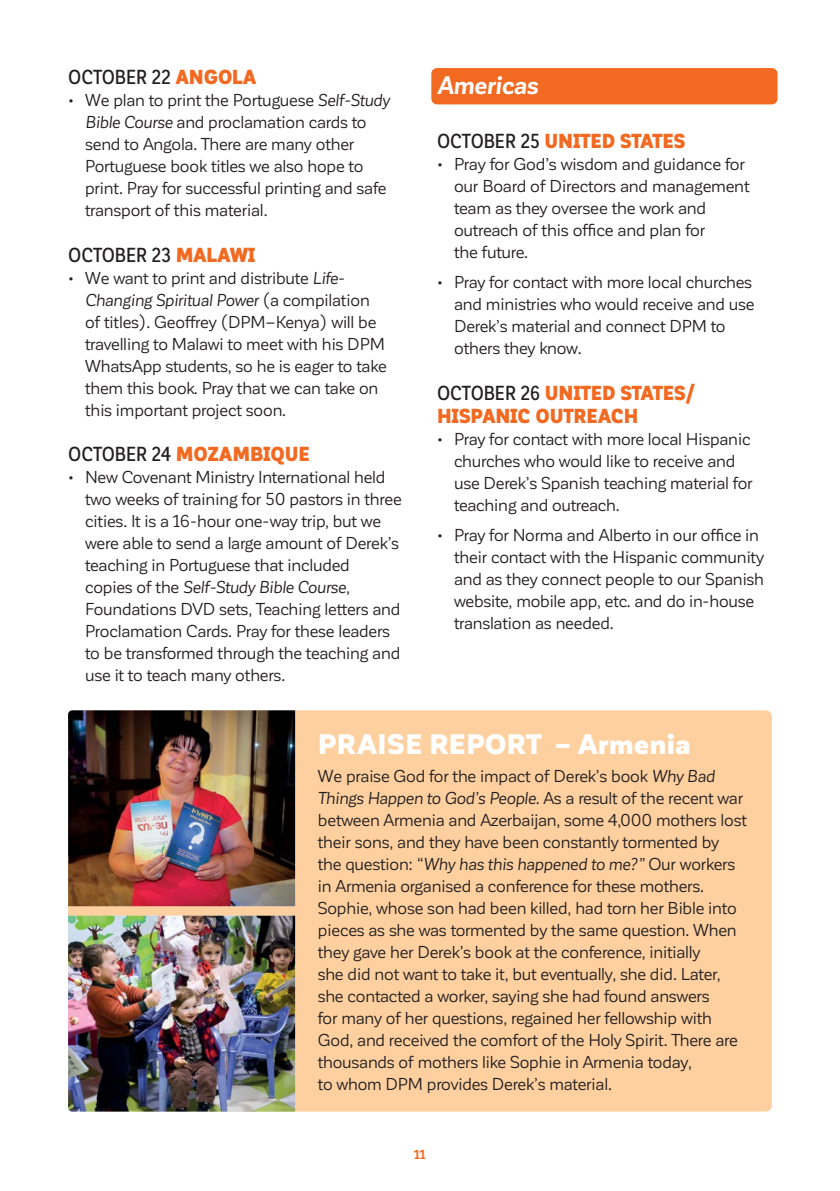
<style>
.page{position:relative;width:840px;height:1191px;background:#fff}
.page>*{position:absolute;margin:0;border:0;box-sizing:border-box;transform-origin:0 0}
.t1{font:900 27.8px "Corporative Sans";color:#fff}
.t2{font:italic 700 25px "Corporative Sans";letter-spacing:-.01em;color:#fff}
.t3{font:900 20px/23px "Corporative Sans Alt Cnd";letter-spacing:-.01em;color:#f26921}
.t4{font:500 20px "Corporative Sans Alt Cnd";letter-spacing:-.005em;color:#231f20}
.t5{font:17px/22px "Corporative Sans";letter-spacing:-.01em;color:#231f20}
.t6{font:700 12.8px "Corporative Sans";color:#f26921}
.s1{font-weight:900;color:#f26921}
.s2{font-style:italic}
.s3{font-weight:500;color:#231f20}
</style>
<div class="page">
<div style="left:431px;top:68px;width:346px;height:36px;background:#f26921;border-radius:6px"></div>
<div style="left:68px;top:710px;width:703px;height:401px;background:#fed0a0;border-radius:6px"></div>
<img style="left:68px;top:710px;width:227px;height:196px">
<img style="left:68px;top:915px;width:227px;height:196px">
<p class="t4" style="left:68px;top:67px;width:190px">OCTOBER 22 <span class="s1">ANGOLA</span></p>
<p class="t5" style="left:85px;top:89px;width:306px;text-indent:-17px">• We plan to print the Portuguese <span class="s2">Self-Study Bible Course</span> and proclamation cards to send to Angola. There are many other Portuguese book titles we also hope to print. Pray for successful printing and safe transport of this material.</p>
<p class="t4" style="left:68px;top:244px;width:189px">OCTOBER 23 <span class="s1">MALAWI</span></p>
<p class="t5" style="left:85px;top:267px;width:303px;text-indent:-17px">• We want to print and distribute <span class="s2">Life-Changing Spiritual Power</span> (a compilation of titles). Geoffrey (DPM–Kenya) will be travelling to Malawi to meet with his DPM WhatsApp students, so he is eager to take them this book. Pray that we can take on this important project soon.</p>
<p class="t3" style="left:68px;top:443px;width:243px"><span class="s3">OCTOBER 24</span> MOZAMBIQUE</p>
<p class="t5" style="left:85px;top:466px;width:318px;text-indent:-17px">• New Covenant Ministry International held two weeks of training for 50 pastors in three cities. It is a 16-hour one-way trip, but we were able to send a large amount of Derek’s teaching in Portuguese that included<br>copies of the <span class="s2">Self-Study Bible Course</span>, Foundations DVD sets, Teaching letters and Proclamation Cards. Pray for these leaders to be transformed through the teaching and use it to teach many others.</p>
<h2 class="t2" style="left:437px;top:72px;width:102px">Americas</h2>
<p class="t3" style="left:437px;top:129px;width:250px"><span class="s3">OCTOBER 25</span> UNITED STATES</p>
<p class="t5" style="left:454px;top:153px;width:297px;text-indent:-17px">• Pray for God’s wisdom and guidance for our Board of Directors and management team as they oversee the work and outreach of this office and plan for<br>the future.</p>
<p class="t5" style="left:454px;top:271px;width:302px;text-indent:-17px">• Pray for contact with more local churches and ministries who would receive and use Derek’s material and connect DPM to others they know.</p>
<p class="t3" style="left:437px;top:381px;width:259px"><span class="s3">OCTOBER 26</span> UNITED STATES/<br>HISPANIC OUTREACH</p>
<p class="t5" style="left:454px;top:428px;width:300px;text-indent:-17px">• Pray for contact with more local Hispanic churches who would like to receive and use Derek’s Spanish teaching material for teaching and outreach.</p>
<p class="t5" style="left:454px;top:524px;width:311px;text-indent:-17px">• Pray for Norma and Alberto in our office in their contact with the Hispanic community and as they connect people to our Spanish website, mobile app, etc. and do in-house translation as needed.</p>
<h1 class="t1" style="left:318px;top:729px;width:374px">PRAISE REPORT – Armenia</h1>
<p class="t5" style="left:317px;top:765px;width:430px">We praise God for the impact of Derek’s book <span class="s2">Why Bad Things Happen to God’s People.</span> As a result of the recent war between Armenia and Azerbaijan, some 4,000 mothers lost their sons, and they have been constantly tormented by the question: “<span class="s2">Why has this happened to me?”</span> Our workers in Armenia organised a conference for these mothers.<br>Sophie, whose son had been killed, had torn her Bible into pieces as she was tormented by the same question. When they gave her Derek’s book at the conference, initially<br>she did not want to take it, but eventually, she did. Later, she contacted a worker, saying she had found answers<br>for many of her questions, regained her fellowship with God, and received the comfort of the Holy Spirit. There are thousands of mothers like Sophie in Armenia today,<br>to whom DPM provides Derek’s material.</p>
<p class="t6" style="left:414px;top:1147px;width:13px">11</p>
</div>
